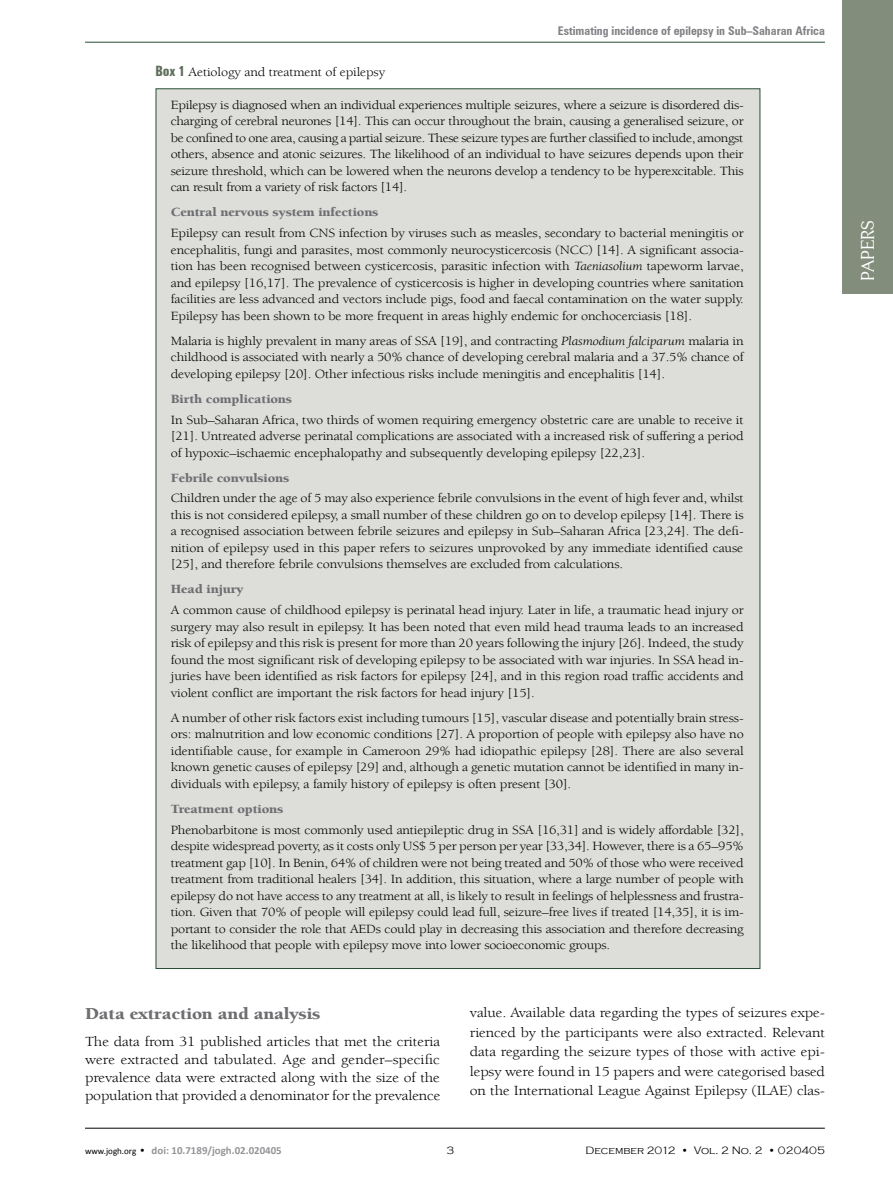
<style>
.page{position:relative;width:893px;height:1191px;background:#fff}
.page>*{position:absolute;margin:0;border:0;box-sizing:border-box;transform-origin:0 0}
.t1{font:18px "Centabel";color:#fff}
.t2{font:900 17.1px "Berkeley Std";letter-spacing:-.01em;color:#6d6e71;scale:1.11 1}
.t3{font:14.25px/19.5px "Berkeley Std";letter-spacing:-.01em;color:#000;text-align:justify;scale:1.11 1}
.t4{font:12.9px/16.5px "Berkeley Std";letter-spacing:-.01em;color:#000;text-align:justify;scale:1.11 1}
.t5{font:900 12.9px "Berkeley Std";letter-spacing:-.01em;color:#6d6e71;scale:1.11 1}
.t6{font:700 condensed 12px "Zurich BT";color:#808285}
.t7{font:700 10.95px "Calibri";color:#939598}
.t8{font:300 10.95px "Copperplate Gothic";color:#000}
.s1{font-family:"Zurich BT";font-weight:700;font-stretch:extra-condensed;font-size:14.25px;color:#5f6f5b}
.s2{font-style:italic}
.s3{font-weight:400;font-size:9px;color:#000}
.s4{font-family:"Copperplate Gothic";font-weight:300;color:#000}
</style>
<div class="page">
<hr style="left:85px;top:1128px;width:740px;height:1px;background:#000">
<div style="left:842px;top:0;width:51px;height:293px;background:#838d7c"></div>
<hr style="left:85px;top:42px;width:740px;height:1px;background:#274d33">
<div style="left:156px;top:88px;width:604px;height:881px;background:#dddeda;border:1px solid #274d33"></div>
<p class="t6" style="left:558px;top:23px;width:269px">Estimating incidence of epilepsy in Sub–Saharan Africa</p>
<p class="t4" style="left:155px;top:64px;width:209px"><span class="s1">Box 1</span> Aetiology and treatment of epilepsy</p>
<p class="t4" style="left:171px;top:97px;width:518px">Epilepsy is diagnosed when an individual experiences multiple seizures, where a seizure is disordered dis&shy;charging of cerebral neurones [14]. This can occur throughout the brain, causing a generalised seizure, or be confined to one area, causing a partial seizure. These seizure types are further classified to include, amongst others, absence and atonic seizures. The likelihood of an individual to have seizures depends upon their seizure threshold, which can be lowered when the neurons develop a tendency to be hyperexcitable. This can result from a variety of risk factors [14].</p>
<p class="t5" style="left:171px;top:205px;width:189px">Central nervous system infections</p>
<p class="t4" style="left:171px;top:225px;width:518px">Epilepsy can result from CNS infection by viruses such as measles, secondary to bacterial meningitis or encephalitis, fungi and parasites, most commonly neurocysticercosis (NCC) [14]. A significant associa&shy;tion has been recognised between cysticercosis, parasitic infection with <span class="s2">Taeniasolium</span> tapeworm larvae, and epilepsy [16,17]. The prevalence of cysticercosis is higher in developing countries where sanitation facilities are less advanced and vectors include pigs, food and faecal contamination on the water supply.<br>Epilepsy has been shown to be more frequent in areas highly endemic for onchocerciasis [18].</p>
<p class="t4" style="left:171px;top:333px;width:518px">Malaria is highly prevalent in many areas of SSA [19], and contracting <span class="s2">Plasmodium falciparum</span> malaria in childhood is associated with nearly a 50% chance of developing cerebral malaria and a 37.5% chance of developing epilepsy [20]. Other infectious risks include meningitis and encephalitis [14].</p>
<p class="t5" style="left:171px;top:392px;width:111px">Birth complications</p>
<p class="t4" style="left:171px;top:411px;width:518px">In Sub–Saharan Africa, two thirds of women requiring emergency obstetric care are unable to receive it [21]. Untreated adverse perinatal complications are associated with a increased risk of suffering a period of hypoxic–ischaemic encephalopathy and subsequently developing epilepsy [22,23].</p>
<p class="t5" style="left:171px;top:470px;width:108px">Febrile convulsions</p>
<p class="t4" style="left:171px;top:490px;width:518px">Children under the age of 5 may also experience febrile convulsions in the event of high fever and, whilst this is not considered epilepsy, a small number of these children go on to develop epilepsy [14]. There is a recognised association between febrile seizures and epilepsy in Sub–Saharan Africa [23,24]. The defi&shy;nition of epilepsy used in this paper refers to seizures unprovoked by any immediate identified cause [25], and therefore febrile convulsions themselves are excluded from calculations.</p>
<p class="t5" style="left:171px;top:582px;width:67px">Head injury</p>
<p class="t4" style="left:171px;top:602px;width:518px">A common cause of childhood epilepsy is perinatal head injury. Later in life, a traumatic head injury or surgery may also result in epilepsy. It has been noted that even mild head trauma leads to an increased risk of epilepsy and this risk is present for more than 20 years following the injury [26]. Indeed, the study found the most significant risk of developing epilepsy to be associated with war injuries. In SSA head in&shy;juries have been identified as risk factors for epilepsy [24], and in this region road traffic accidents and violent conflict are important the risk factors for head injury [15].</p>
<p class="t4" style="left:171px;top:709px;width:518px">A number of other risk factors exist including tumours [15], vascular disease and potentially brain stress&shy;ors: malnutrition and low economic conditions [27]. A proportion of people with epilepsy also have no identifiable cause, for example in Cameroon 29% had idiopathic epilepsy [28]. There are also several known genetic causes of epilepsy [29] and, although a genetic mutation cannot be identified in many in&shy;dividuals with epilepsy, a family history of epilepsy is often present [30].</p>
<p class="t5" style="left:171px;top:802px;width:103px">Treatment options</p>
<p class="t4" style="left:171px;top:821px;width:518px">Phenobarbitone is most commonly used antiepileptic drug in SSA [16,31] and is widely affordable [32], despite widespread poverty, as it costs only US$ 5 per person per year [33,34]. However, there is a 65–95% treatment gap [10]. In Benin, 64% of children were not being treated and 50% of those who were received treatment from traditional healers [34]. In addition, this situation, where a large number of people with epilepsy do not have access to any treatment at all, is likely to result in feelings of helplessness and frustra&shy;tion. Given that 70% of people will epilepsy could lead full, seizure–free lives if treated [14,35], it is im&shy;portant to consider the role that AEDs could play in decreasing this association and therefore decreasing the likelihood that people with epilepsy move into lower socioeconomic groups.</p>
<h2 class="t2" style="left:85px;top:1005px;width:214px">Data extraction and analysis</h2>
<p class="t3" style="left:85px;top:1032px;width:322px;line-height:18px">The data from 31 published articles that met the criteria were extracted and tabulated. Age and gender–specific prevalence data were extracted along with the size of the population that provided a denominator for the prevalence</p>
<p class="t3" style="left:470px;top:1003px;width:321px">value. Available data regarding the types of seizures expe&shy;rienced by the participants were also extracted. Relevant data regarding the seizure types of those with active epi&shy;lepsy were found in 15 papers and were categorised based on the International League Against Epilepsy (ILAE) clas-</p>
<p class="t7" style="left:85px;top:1143px;width:198px"><span class="s3">www.jogh.org</span> <span class="s4">•</span> doi: 10.7189/jogh.02.020405</p>
<p class="t8" style="left:447px;top:1144px;width:9px">3</p>
<p class="t8" style="left:585px;top:1144px;width:241px">December 2012 • Vol. 2 No. 2 • 020405</p>
<h1 class="t1" style="left:860px;top:281px;width:103px;rotate:-90deg">VIEWPOINTS</h1>
<h1 class="t1" style="left:857px;top:281px;width:63px;rotate:-90deg">PAPERS</h1>
</div>
